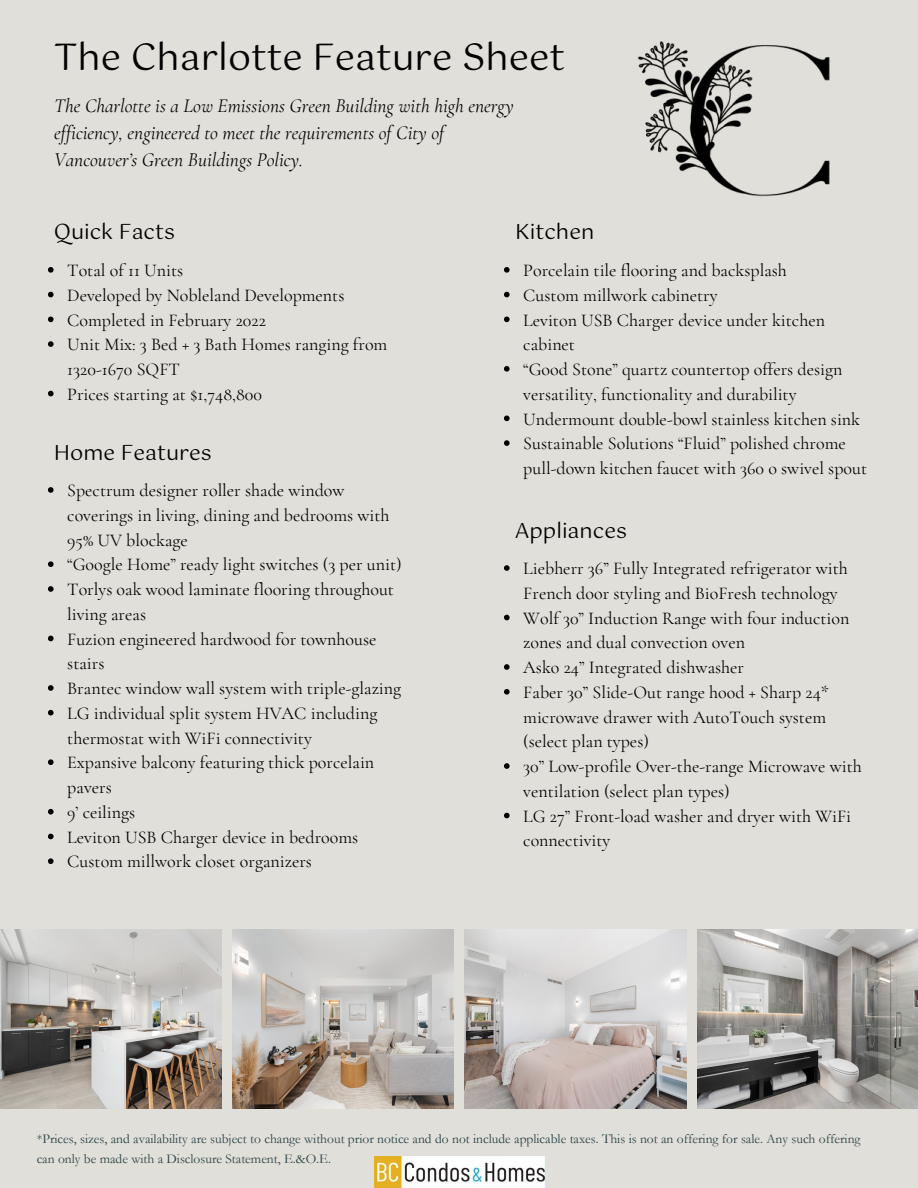
<style>
.page{position:relative;width:918px;height:1188px;background:#e1dfd9}
.page>*{position:absolute;margin:0;border:0;box-sizing:border-box;transform-origin:0 0}
.t1{font:36.6px "Gotu";color:#010101}
.t2{font:21px "Gotu";color:#010101}
.t3{font:italic 19.5px/27px "Cormorant Garamond";color:#010101}
.t4{font:18px/24.8px "Cormorant Garamond";color:#010101}
.t5{font:13.5px/20.2px "Garamond";color:#2a4348}
</style>
<div class="page">
<img style="left:233px;top:929px;width:220px;height:179px">
<img style="left:698px;top:929px;width:220px;height:179px">
<img style="left:0;top:929px;width:222px;height:179px">
<img style="left:465px;top:929px;width:221px;height:179px">
<img style="left:638px;top:41px;width:192px;height:156px">
<svg style="left:48px;top:487px;width:6px;height:6px"></svg>
<svg style="left:48px;top:561px;width:6px;height:6px"></svg>
<svg style="left:48px;top:586px;width:6px;height:6px"></svg>
<svg style="left:48px;top:636px;width:6px;height:5px"></svg>
<svg style="left:48px;top:685px;width:6px;height:6px"></svg>
<svg style="left:48px;top:710px;width:6px;height:6px"></svg>
<svg style="left:48px;top:759px;width:6px;height:6px"></svg>
<svg style="left:48px;top:809px;width:6px;height:6px"></svg>
<svg style="left:48px;top:834px;width:6px;height:5px"></svg>
<svg style="left:48px;top:858px;width:6px;height:6px"></svg>
<svg style="left:504px;top:267px;width:6px;height:6px"></svg>
<svg style="left:504px;top:292px;width:6px;height:5px"></svg>
<svg style="left:504px;top:317px;width:6px;height:5px"></svg>
<svg style="left:504px;top:366px;width:6px;height:6px"></svg>
<svg style="left:504px;top:416px;width:6px;height:5px"></svg>
<svg style="left:504px;top:440px;width:6px;height:6px"></svg>
<svg style="left:504px;top:565px;width:6px;height:6px"></svg>
<svg style="left:504px;top:615px;width:6px;height:5px"></svg>
<svg style="left:504px;top:664px;width:6px;height:6px"></svg>
<svg style="left:504px;top:689px;width:6px;height:6px"></svg>
<svg style="left:504px;top:763px;width:6px;height:6px"></svg>
<svg style="left:504px;top:813px;width:6px;height:5px"></svg>
<svg style="left:48px;top:267px;width:6px;height:6px"></svg>
<svg style="left:48px;top:292px;width:6px;height:5px"></svg>
<svg style="left:48px;top:317px;width:6px;height:5px"></svg>
<svg style="left:48px;top:341px;width:6px;height:6px"></svg>
<svg style="left:48px;top:391px;width:6px;height:5px"></svg>
<img style="left:374px;top:1156px;width:170px;height:32px">
<p class="t1" style="left:54px;top:36px;width:512px">The Charlotte Feature Sheet</p>
<p class="t3" style="left:54px;top:93px;width:461px">The Charlotte is a Low Emissions Green Building with high energy efficiency, engineered to meet the requirements of City of<br>Vancouver’s Green Buildings Policy.</p>
<p class="t2" style="left:54px;top:220px;width:123px">Quick Facts</p>
<p class="t4" style="left:67px;top:258px;width:117px">Total of 11 Units</p>
<p class="t4" style="left:67px;top:283px;width:279px">Developed by Nobleland Developments</p>
<p class="t4" style="left:67px;top:307px;width:200px">Completed in February 2022</p>
<p class="t4" style="left:67px;top:332px;width:322px">Unit Mix: 3 Bed + 3 Bath Homes ranging from<br>1320-1670 SQFT</p>
<p class="t4" style="left:67px;top:382px;width:196px">Prices starting at $1,748,800</p>
<p class="t2" style="left:54px;top:440px;width:160px">Home Features</p>
<p class="t4" style="left:67px;top:478px;width:324px">Spectrum designer roller shade window coverings in living, dining and bedrooms with<br>95% UV blockage</p>
<p class="t4" style="left:67px;top:552px;width:336px">“Google Home” ready light switches (3 per unit)</p>
<p class="t4" style="left:67px;top:577px;width:328px">Torlys oak wood laminate flooring throughout living areas</p>
<p class="t4" style="left:67px;top:627px;width:311px">Fuzion engineered hardwood for townhouse stairs</p>
<p class="t4" style="left:67px;top:676px;width:335px">Brantec window wall system with triple-glazing</p>
<p class="t4" style="left:67px;top:701px;width:312px">LG individual split system HVAC including thermostat with WiFi connectivity</p>
<p class="t4" style="left:67px;top:750px;width:308px">Expansive balcony featuring thick porcelain pavers</p>
<p class="t4" style="left:67px;top:800px;width:70px">9’ ceilings</p>
<p class="t4" style="left:67px;top:825px;width:293px">Leviton USB Charger device in bedrooms</p>
<p class="t4" style="left:67px;top:849px;width:246px">Custom millwork closet organizers</p>
<p class="t2" style="left:515px;top:220px;width:81px">Kitchen</p>
<p class="t4" style="left:523px;top:258px;width:265px">Porcelain tile flooring and backsplash</p>
<p class="t4" style="left:523px;top:283px;width:196px">Custom millwork cabinetry</p>
<p class="t4" style="left:523px;top:307px;width:303px">Leviton USB Charger device under kitchen cabinet</p>
<p class="t4" style="left:523px;top:357px;width:321px">“Good Stone” quartz countertop offers design versatility, functionality and durability</p>
<p class="t4" style="left:523px;top:406px;width:338px">Undermount double-bowl stainless kitchen sink</p>
<p class="t4" style="left:523px;top:431px;width:345px">Sustainable Solutions “Fluid” polished chrome pull-down kitchen faucet with 360 o swivel spout</p>
<p class="t2" style="left:515px;top:518px;width:113px">Appliances</p>
<p class="t4" style="left:523px;top:556px;width:326px">Liebherr 36” Fully Integrated refrigerator with<br>French door styling and BioFresh technology</p>
<p class="t4" style="left:523px;top:606px;width:328px">Wolf 30” Induction Range with four induction zones and dual convection oven</p>
<p class="t4" style="left:523px;top:655px;width:222px">Asko 24” Integrated dishwasher</p>
<p class="t4" style="left:523px;top:680px;width:307px">Faber 30” Slide-Out range hood + Sharp 24* microwave drawer with AutoTouch system (select plan types)</p>
<p class="t4" style="left:523px;top:754px;width:340px">30” Low-profile Over-the-range Microwave with ventilation (select plan types)</p>
<p class="t4" style="left:523px;top:804px;width:329px">LG 27” Front-load washer and dryer with WiFi connectivity</p>
<p class="t5" style="left:37px;top:1129px;width:825px">*Prices, sizes, and availability are subject to change without prior notice and do not include applicable taxes. This is not an offering for sale. Any such offering can only be made with a Disclosure Statement, E.&amp;O.E.</p>
</div>
